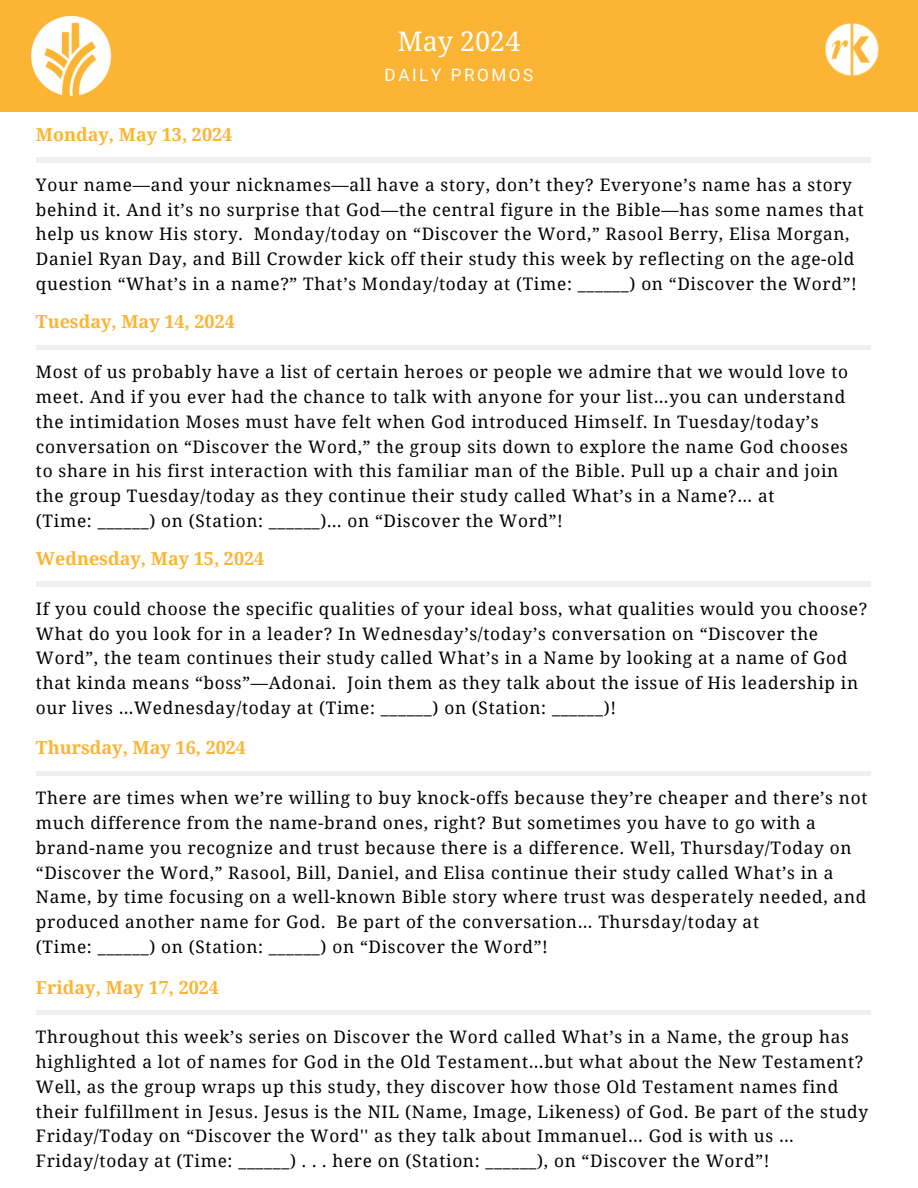
<style>
.page{position:relative;width:918px;height:1188px;background:#fff}
.page>*{position:absolute;margin:0;border:0;box-sizing:border-box;transform-origin:0 0}
.t1{font:27px "Noto Serif";color:#fff}
.t2{font:700 18px "Noto Serif";color:#fcb434}
.t3{font:17.25px/24.8px "Noto Serif";letter-spacing:.04em;color:#000}
.t4{font:17.1px "Roboto";letter-spacing:.15em;color:#fff}
</style>
<div class="page">
<div style="left:0;top:0;width:918px;height:112px;background:#fcb434"></div>
<img style="left:825px;top:23px;width:54px;height:53px">
<img style="left:31px;top:16px;width:81px;height:81px">
<hr style="left:36px;top:582px;width:834px;height:4px;background:#eef0f2">
<div style="left:36px;top:771px;width:834px;height:5px;background:#eef0f2"></div>
<div style="left:36px;top:1010px;width:834px;height:5px;background:#eef0f2"></div>
<hr style="left:36px;top:158px;width:834px;height:4px;background:#eef0f2">
<div style="left:36px;top:345px;width:834px;height:5px;background:#eef0f2"></div>
<h1 class="t1" style="left:397px;top:22px;width:125px">May 2024</h1>
<p class="t4" style="left:385px;top:65px;width:150px">DAILY PROMOS</p>
<p class="t2" style="left:36px;top:121px;width:198px">Monday, May 13, 2024</p>
<h3 class="t3" style="left:36px;top:172px;width:829px">Your name—and your nicknames—all have a story, don’t they? Everyone’s name has a story behind it. And it’s no surprise that God—the central figure in the Bible—has some names that help us know His story. Monday/today on “Discover the Word,” Rasool Berry, Elisa Morgan, Daniel Ryan Day, and Bill Crowder kick off their study this week by reflecting on the age-old question “What’s in a name?” That’s Monday/today at (Time: ______) on “Discover the Word”!</h3>
<p class="t2" style="left:36px;top:309px;width:200px">Tuesday, May 14, 2024</p>
<p class="t3" style="left:36px;top:359px;width:814px">Most of us probably have a list of certain heroes or people we admire that we would love to meet. And if you ever had the chance to talk with anyone for your list…you can understand the intimidation Moses must have felt when God introduced Himself. In Tuesday/today’s conversation on “Discover the Word,” the group sits down to explore the name God chooses to share in his first interaction with this familiar man of the Bible. Pull up a chair and join the group Tuesday/today as they continue their study called What’s in a Name?… at</p>
<h3 class="t3" style="left:36px;top:508px;width:528px">(Time: ______) on (Station: ______)... on “Discover the Word”!</h3>
<p class="t2" style="left:36px;top:545px;width:230px">Wednesday, May 15, 2024</p>
<h3 class="t3" style="left:36px;top:596px;width:833px">If you could choose the specific qualities of your ideal boss, what qualities would you choose?<br>What do you look for in a leader? In Wednesday’s/today’s conversation on “Discover the Word”, the team continues their study called What’s in a Name by looking at a name of God that kinda means “boss”—Adonai. Join them as they talk about the issue of His leadership in our lives …Wednesday/today at (Time: ______) on (Station: ______)!</h3>
<p class="t2" style="left:36px;top:735px;width:211px">Thursday, May 16, 2024</p>
<h3 class="t3" style="left:36px;top:785px;width:833px">There are times when we’re willing to buy knock-offs because they’re cheaper and there’s not much difference from the name-brand ones, right? But sometimes you have to go with a brand-name you recognize and trust because there is a difference. Well, Thursday/Today on “Discover the Word,” Rasool, Bill, Daniel, and Elisa continue their study called What’s in a Name, by time focusing on a well-known Bible story where trust was desperately needed, and produced another name for God. Be part of the conversation… Thursday/today at</h3>
<p class="t3" style="left:36px;top:934px;width:513px">(Time: ______) on (Station: ______) on “Discover the Word”!</p>
<p class="t2" style="left:36px;top:974px;width:185px">Friday, May 17, 2024</p>
<h3 class="t3" style="left:36px;top:1024px;width:834px">Throughout this week’s series on Discover the Word called What’s in a Name, the group has highlighted a lot of names for God in the Old Testament…but what about the New Testament?<br>Well, as the group wraps up this study, they discover how those Old Testament names find their fulfillment in Jesus. Jesus is the NIL (Name, Image, Likeness) of God. Be part of the study Friday/Today on “Discover the Word'' as they talk about Immanuel… God is with us … Friday/today at (Time: ______) . . . here on (Station: ______), on “Discover the Word”!</h3>
</div>
